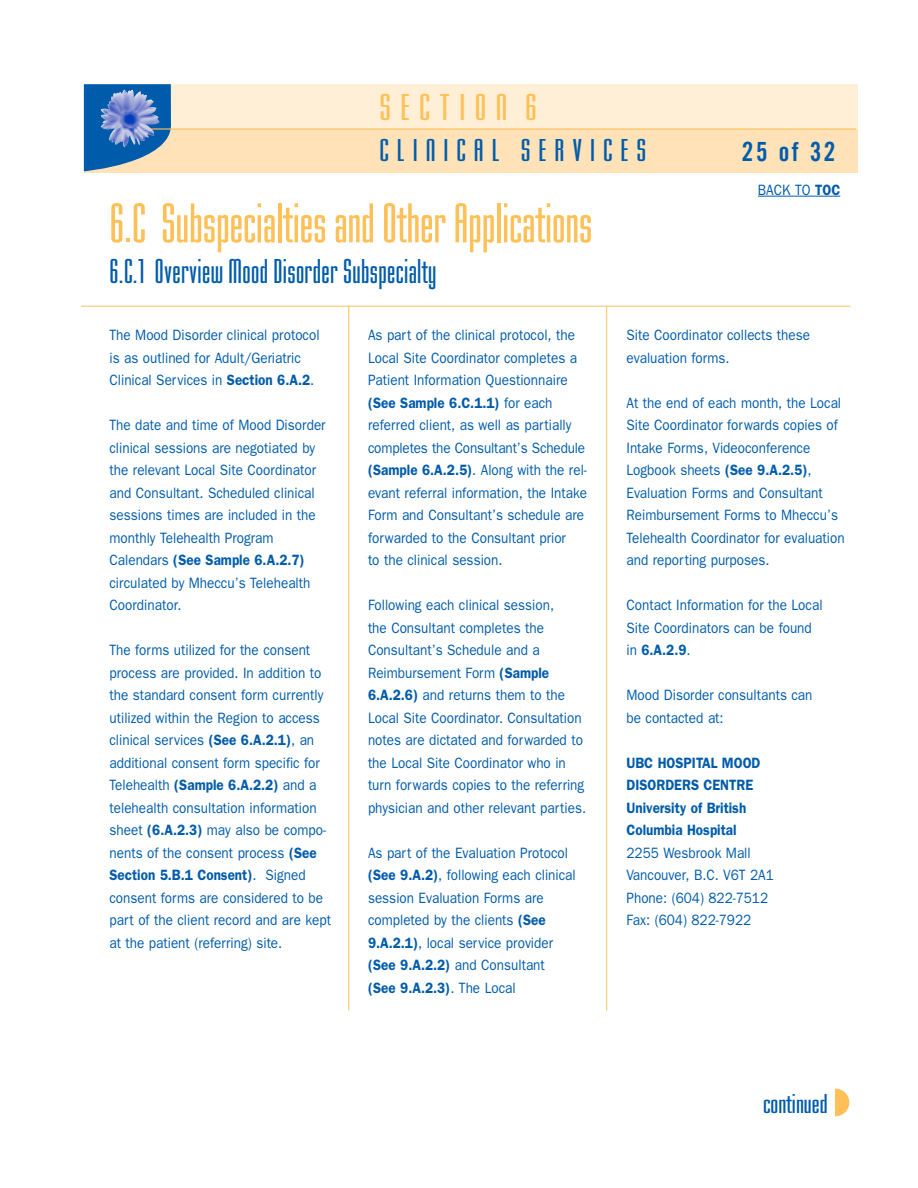
<style>
.page{position:relative;width:918px;height:1188px;background:#fff}
.page>*{position:absolute;margin:0;border:0;box-sizing:border-box;transform-origin:0 0}
.t1{font:58.5px "Mekanik Plain";color:#fec057}
.t2{font:39px "Mekanik Plain";letter-spacing:.2em;color:#fec057;scale:1.2 1}
.t3{font:36px "Mekanik Plain";letter-spacing:.01em;color:#005cab}
.t4{font:33px "Mekanik Plain";letter-spacing:.2em;color:#005cab;scale:1.2 1}
.t5{font:28.5px "Mekanik Plain";color:#005cab;scale:1.2 1}
.t6{font:27px "Alternate Gothic No 2 BT";color:#005cab;scale:1.1 1}
.t7{font:15px/22.5px "Franklin Gothic";color:#005cab;scale:.9 1}
.t8{font:600 15px/22.5px "Franklin Gothic";color:#005cab;scale:.9 1}
.s1{font-weight:600}
</style>
<div class="page">
<hr style="left:758px;top:196px;width:57px;height:1px;background:#005cab">
<svg style="left:815px;top:196px;width:25px;height:1px"></svg>
<div style="left:157px;top:84px;width:700px;height:45px;background:#ffefd7"></div>
<div style="left:84px;top:129px;width:773px;height:43px;background:#ffe2b7"></div>
<svg style="left:84px;top:84px;width:87px;height:87px"></svg>
<hr style="left:142px;top:128px;width:714px;height:2px;background:#fec057">
<hr style="left:81px;top:306px;width:769px;height:1px;background:#fec057">
<hr style="left:348px;top:306px;width:1px;height:704px;background:#fec057">
<hr style="left:606px;top:306px;width:1px;height:704px;background:#fec057">
<div style="left:822px;top:1089px;width:27px;height:27px;background:#fec057;border-radius:50%"></div>
<div style="left:819px;top:1087px;width:16px;height:37px;background:#fff"></div>
<img style="left:101px;top:90px;width:59px;height:57px">
<h2 class="t2" style="left:380px;top:93px;width:133px">SECTION 6</h2>
<h3 class="t4" style="left:380px;top:139px;width:224px">CLINICAL SERVICES</h3>
<h1 class="t1" style="left:109px;top:203px;width:484px">6.C Subspecialties and Other Applications</h1>
<h3 class="t3" style="left:109px;top:259px;width:329px">6.C.1 Overview Mood Disorder Subspecialty</h3>
<h3 class="t6" style="left:742px;top:142px;width:86px">25 of 32</h3>
<p class="t7" style="left:758px;top:180px;width:93px">BACK TO <span class="s1">TOC</span></p>
<p class="t7" style="left:109px;top:325px;width:235px">The Mood Disorder clinical protocol is as outlined for Adult/Geriatric<br>Clinical Services in <span class="s1">Section 6.A.2</span>.</p>
<p class="t7" style="left:109px;top:415px;width:242px">The date and time of Mood Disorder clinical sessions are negotiated by the relevant Local Site Coordinator and Consultant. Scheduled clinical sessions times are included in the monthly Telehealth Program<br>Calendars <span class="s1">(See Sample 6.A.2.7) </span>circulated by Mheccu’s Telehealth<br>Coordinator.</p>
<p class="t7" style="left:109px;top:640px;width:248px">The forms utilized for the consent process are provided. In addition to the standard consent form currently utilized within the Region to access clinical services <span class="s1">(See 6.A.2.1)</span>, an additional consent form specific for Telehealth <span class="s1">(Sample 6.A.2.2)</span> and a telehealth consultation information sheet <span class="s1">(6.A.2.3)</span> may also be compo&shy;nents of the consent process <span class="s1">(See Section 5.B.1 Consent)</span>. Signed consent forms are considered to be part of the client record and are kept at the patient (referring) site.</p>
<p class="t7" style="left:368px;top:325px;width:245px">As part of the clinical protocol, the Local Site Coordinator completes a Patient Information Questionnaire <span class="s1">(See Sample 6.C.1.1)</span> for each referred client, as well as partially completes the Consultant’s Schedule <span class="s1">(Sample 6.A.2.5)</span>. Along with the rel&shy;evant referral information, the Intake Form and Consultant’s schedule are forwarded to the Consultant prior<br>to the clinical session.</p>
<p class="t7" style="left:368px;top:595px;width:244px">Following each clinical session,<br>the Consultant completes the Consultant’s Schedule and a Reimbursement Form <span class="s1">(Sample 6.A.2.6)</span> and returns them to the Local Site Coordinator. Consultation notes are dictated and forwarded to the Local Site Coordinator who in turn forwards copies to the referring physician and other relevant parties.</p>
<p class="t7" style="left:368px;top:843px;width:232px">As part of the Evaluation Protocol <span class="s1">(See 9.A.2)</span>, following each clinical session Evaluation Forms are completed by the clients <span class="s1">(See<br>9.A.2.1)</span>, local service provider <span class="s1">(See 9.A.2.2)</span> and Consultant <span class="s1">(See 9.A.2.3)</span>. The Local</p>
<p class="t7" style="left:627px;top:325px;width:206px">Site Coordinator collects these evaluation forms.</p>
<p class="t7" style="left:627px;top:393px;width:244px">At the end of each month, the Local<br>Site Coordinator forwards copies of<br>Intake Forms, Videoconference<br>Logbook sheets <span class="s1">(See 9.A.2.5)</span>,<br>Evaluation Forms and Consultant<br>Reimbursement Forms to Mheccu’s<br>Telehealth Coordinator for evaluation and reporting purposes.</p>
<p class="t7" style="left:627px;top:595px;width:219px">Contact Information for the Local<br>Site Coordinators can be found in <span class="s1">6.A.2.9</span>.</p>
<p class="t7" style="left:627px;top:685px;width:208px">Mood Disorder consultants can be contacted at:</p>
<p class="t8" style="left:627px;top:753px;width:150px">UBC HOSPITAL MOOD<br>DISORDERS CENTRE<br>University of British<br>Columbia Hospital</p>
<p class="t7" style="left:627px;top:843px;width:165px">2255 Wesbrook Mall<br>Vancouver, B.C. V6T 2A1<br>Phone: (604) 822-7512<br>Fax: (604) 822-7922</p>
<h3 class="t5" style="left:763px;top:1093px;width:55px">continued</h3>
</div>
